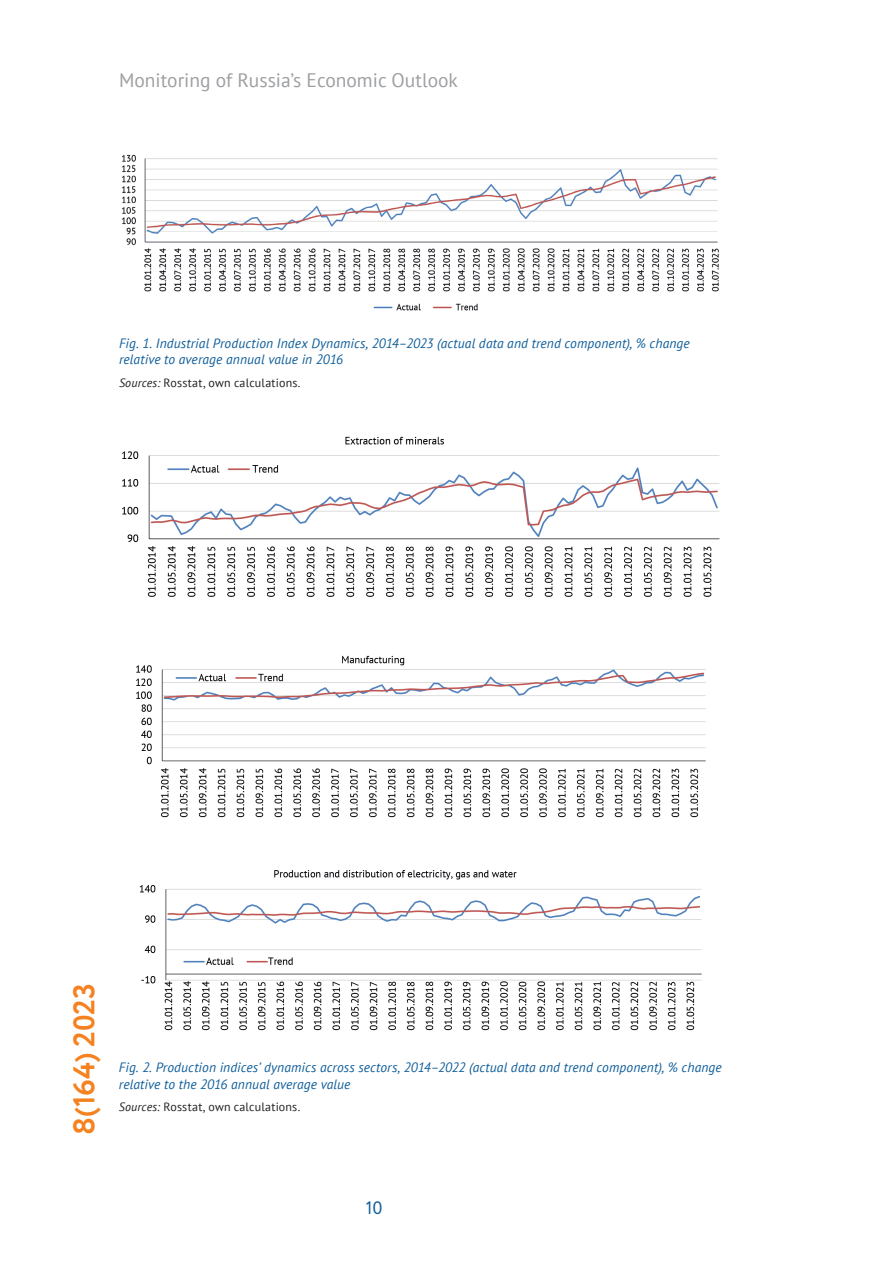
<style>
.page{position:relative;width:893px;height:1263px;background:#fff}
.page>*{position:absolute;margin:0;border:0;box-sizing:border-box;transform-origin:0 0}
.t1{font:700 30px "Circe";letter-spacing:-.01em;color:#f58220}
.t2{font:19.5px "PT Sans";color:#9d9fa2}
.t3{font:18px "Circe";color:#0f5e9a}
.t4{font:italic 13.5px/16.2px "PT Sans";letter-spacing:.01em;color:#0f5e9a}
.t5{font:12px "PT Sans";letter-spacing:.015em;color:#231f20}
.s1{font-style:italic}
</style>
<div class="page">
<img style="left:122px;top:154px;width:597px;height:157px">
<img style="left:122px;top:436px;width:598px;height:161px">
<img style="left:136px;top:655px;width:570px;height:163px">
<img style="left:139px;top:870px;width:563px;height:161px">
<h2 class="t2" style="left:119px;top:67px;width:340px">Monitoring of Russia’s Economic Outlook</h2>
<p class="t4" style="left:119px;top:335px;width:572px">Fig. 1. Industrial Production Index Dynamics, 2014–2023 (actual data and trend component), % change relative to average annual value in 2016</p>
<p class="t5" style="left:119px;top:375px;width:183px"><span class="s1">Sources:</span> Rosstat, own calculations.</p>
<h1 class="t1" style="left:64px;top:1135px;width:154px;rotate:-90deg">8(164) 2023</h1>
<p class="t4" style="left:119px;top:1059px;width:604px">Fig. 2. Production indices’ dynamics across sectors, 2014–2022 (actual data and trend component), % change relative to the 2016 annual average value</p>
<p class="t5" style="left:119px;top:1099px;width:183px"><span class="s1">Sources:</span> Rosstat, own calculations.</p>
<h3 class="t3" style="left:366px;top:1196px;width:18px">10</h3>
</div>
